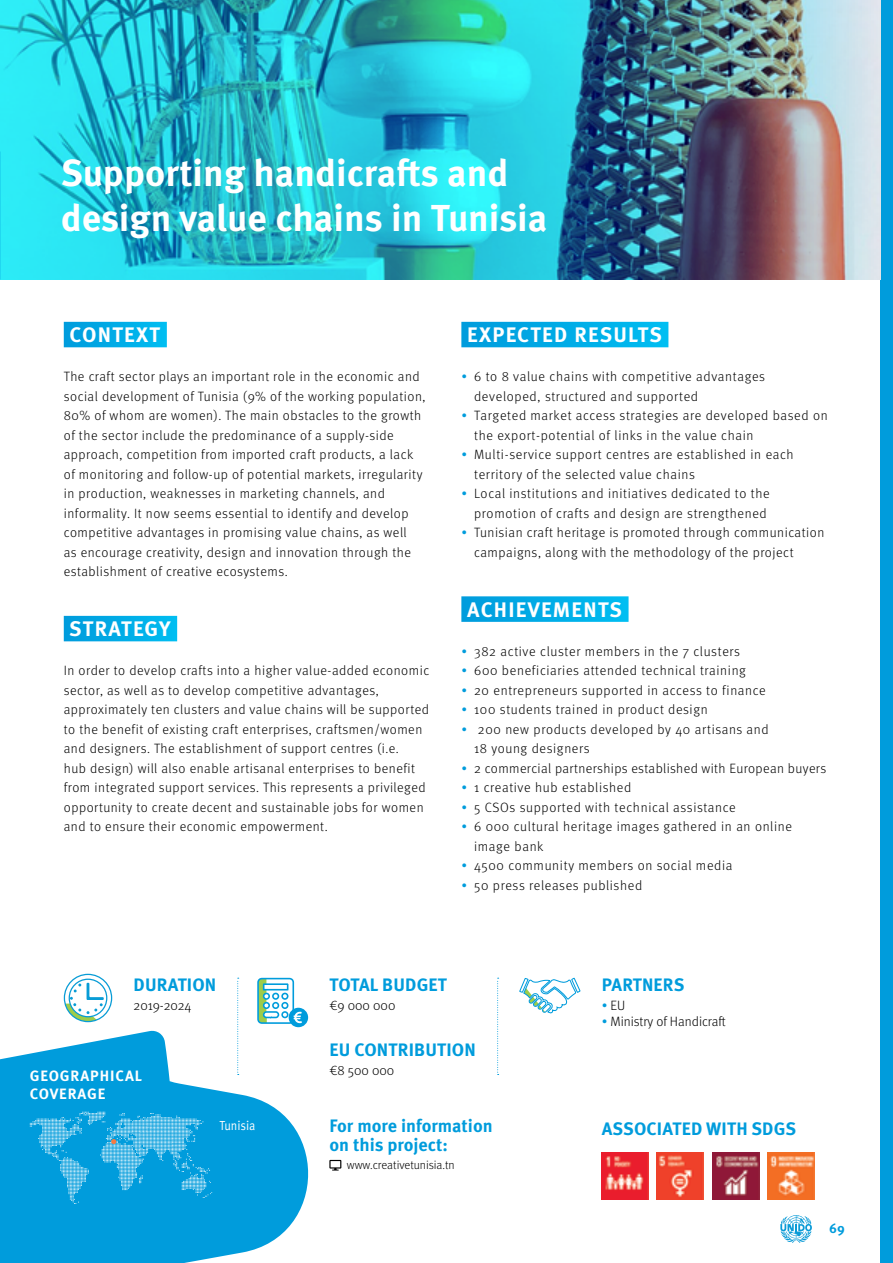
<style>
.page{position:relative;width:893px;height:1263px;background:#fff}
.page>*{position:absolute;margin:0;border:0;box-sizing:border-box;transform-origin:0 0}
.t1{font:700 37.5px/45px "Meta Pro";color:#fff}
.t2{font:700 21px "Meta Pro";letter-spacing:.06em;color:#fff}
.t3{font:700 18px "Meta Pro";letter-spacing:.01em;color:#009cdc}
.t4{font:700 15px/18px "Meta Pro";letter-spacing:.06em;color:#fff}
.t5{font:300 13.5px/19.5px "Meta Pro";letter-spacing:.04em;color:#000}
.t6{font:300 13.5px "Meta Pro";color:#000}
.t7{font:300 13.5px "Meta Pro";letter-spacing:-.005em;color:#000}
.t8{font:700 13.5px "Meta Pro";color:#009cdc}
.t9{font:13.2px "Meta Pro Norm";letter-spacing:-.01em;color:#fff;scale:.9 1}
.t10{font:300 12px "Meta Pro";letter-spacing:-.005em;color:#000}
.s1{color:#009cdc}
</style>
<div class="page">
<div style="left:880px;top:0;width:13px;height:1263px;background:#009cdc"></div>
<svg style="left:780px;top:1215px;width:32px;height:28px"></svg>
<svg style="left:0;top:1030px;width:309px;height:233px;fill:#009cdc"></svg>
<svg style="left:30px;top:1112px;width:182px;height:92px"></svg>
<div style="left:289px;top:1008px;width:19px;height:19px;background:#009cdc;border-radius:50%"></div>
<svg style="left:257px;top:977px;width:45px;height:48px"></svg>
<svg style="left:519px;top:977px;width:62px;height:37px"></svg>
<svg style="left:237px;top:978px;width:2px;height:97px"></svg>
<svg style="left:497px;top:978px;width:2px;height:97px"></svg>
<svg style="left:63px;top:973px;width:50px;height:50px"></svg>
<img style="left:602px;top:1152px;width:47px;height:47px">
<img style="left:712px;top:1152px;width:47px;height:47px">
<img style="left:767px;top:1152px;width:47px;height:47px">
<svg style="left:329px;top:1160px;width:12px;height:10px"></svg>
<div style="left:64px;top:322px;width:103px;height:25px;background:linear-gradient(to right,#009bdc,#00bdf1)"></div>
<div style="left:64px;top:616px;width:113px;height:25px;background:linear-gradient(to right,#009bdc,#00bdf1)"></div>
<div style="left:461px;top:322px;width:207px;height:25px;background:linear-gradient(to right,#009bdc,#00bdf1)"></div>
<div style="left:461px;top:596px;width:168px;height:26px;background:linear-gradient(to right,#009bdc,#00bdf1)"></div>
<img style="left:657px;top:1152px;width:47px;height:47px">
<svg style="left:0;top:0;width:64px;height:279px"></svg>
<img style="left:64px;top:0;width:816px;height:279px">
<h1 class="t1" style="left:61px;top:148px;width:488px">Supporting handicrafts and design value chains in Tunisia</h1>
<h2 class="t2" style="left:70px;top:318px;width:92px">CONTEXT</h2>
<p class="t5" style="left:64px;top:366px;width:363px">The craft sector plays an important role in the economic and social development of Tunisia (9% of the working population, 80% of whom are women). The main obstacles to the growth of the sector include the predominance of a supply-side approach, competition from imported craft products, a lack of monitoring and follow-up of potential markets, irregularity in production, weaknesses in marketing channels, and informality. It now seems essential to identify and develop competitive advantages in promising value chains, as well<br>as encourage creativity, design and innovation through the establishment of creative ecosystems.</p>
<h2 class="t2" style="left:69px;top:612px;width:103px">STRATEGY</h2>
<p class="t5" style="left:64px;top:660px;width:367px">In order to develop crafts into a higher value-added economic sector, as well as to develop competitive advantages, approximately ten clusters and value chains will be supported to the benefit of existing craft enterprises, craftsmen/women and designers. The establishment of support centres (i.e.<br>hub design) will also enable artisanal enterprises to benefit from integrated support services. This represents a privileged opportunity to create decent and sustainable jobs for women and to ensure their economic empowerment.</p>
<h2 class="t2" style="left:467px;top:318px;width:196px">EXPECTED RESULTS</h2>
<p class="t5" style="left:474px;top:366px;width:292px;text-indent:-13px"><span class="s1">•</span> 6 to 8 value chains with competitive advantages developed, structured and supported</p>
<p class="t5" style="left:474px;top:405px;width:355px;text-indent:-13px"><span class="s1">•</span> Targeted market access strategies are developed based on the export-potential of links in the value chain</p>
<p class="t5" style="left:474px;top:444px;width:321px;text-indent:-13px"><span class="s1">•</span> Multi-service support centres are established in each territory of the selected value chains</p>
<p class="t5" style="left:461px;top:483px;width:310px;text-align:right"><span class="s1">•</span> Local institutions and initiatives dedicated to the promotion of crafts and design are strengthened</p>
<p class="t5" style="left:474px;top:522px;width:352px;text-indent:-13px"><span class="s1">•</span> Tunisian craft heritage is promoted through communication campaigns, along with the methodology of the project</p>
<h2 class="t2" style="left:467px;top:593px;width:156px">ACHIEVEMENTS</h2>
<p class="t5" style="left:461px;top:640px;width:280px"><span class="s1">•</span> 382 active cluster members in the 7 clusters</p>
<p class="t5" style="left:461px;top:660px;width:286px"><span class="s1">•</span> 600 beneficiaries attended technical training</p>
<p class="t5" style="left:461px;top:679px;width:306px"><span class="s1">•</span> 20 entrepreneurs supported in access to finance</p>
<p class="t5" style="left:461px;top:699px;width:248px"><span class="s1">•</span> 100 students trained in product design</p>
<p class="t5" style="left:474px;top:718px;width:296px;text-indent:-13px"><span class="s1">•</span> 200 new products developed by 40 artisans and<br>18 young designers</p>
<p class="t5" style="left:461px;top:757px;width:366px"><span class="s1">•</span> 2 commercial partnerships established with European buyers</p>
<p class="t5" style="left:461px;top:777px;width:172px"><span class="s1">•</span> 1 creative hub established</p>
<p class="t5" style="left:461px;top:796px;width:276px"><span class="s1">•</span> 5 CSOs supported with technical assistance</p>
<p class="t5" style="left:474px;top:816px;width:319px;text-indent:-13px"><span class="s1">•</span> 6 000 cultural heritage images gathered in an online image bank</p>
<p class="t5" style="left:461px;top:855px;width:273px"><span class="s1">•</span> 4500 community members on social media</p>
<p class="t5" style="left:461px;top:874px;width:182px"><span class="s1">•</span> 50 press releases published</p>
<h3 class="t3" style="left:134px;top:971px;width:84px">DURATION</h3>
<h3 class="t3" style="left:329px;top:971px;width:119px">TOTAL BUDGET</h3>
<p class="t7" style="left:133px;top:996px;width:59px">2019-2024</p>
<p class="t5" style="left:329px;top:995px;width:68px">€9 000 000</p>
<h3 class="t3" style="left:602px;top:971px;width:84px">PARTNERS</h3>
<p class="t5" style="left:602px;top:995px;width:25px"><span class="s1">•</span> EU</p>
<p class="t6" style="left:602px;top:1012px;width:126px"><span class="s1">•</span> Ministry of Handicraft</p>
<p class="t4" style="left:30px;top:1065px;width:114px">GEOGRAPHICAL<br>COVERAGE</p>
<p class="t9" style="left:219px;top:1115px;width:42px">Tunisia</p>
<h3 class="t3" style="left:329px;top:1036px;width:148px">EU CONTRIBUTION</h3>
<p class="t5" style="left:329px;top:1060px;width:66px">€8 500 000</p>
<h3 class="t3" style="left:329px;top:1111px;width:165px">For more information</h3>
<h3 class="t3" style="left:602px;top:1114px;width:196px">ASSOCIATED WITH SDGS</h3>
<h3 class="t3" style="left:329px;top:1131px;width:120px">on this project:</h3>
<p class="t10" style="left:347px;top:1156px;width:109px">www.creativetunisia.tn</p>
<p class="t8" style="left:829px;top:1217px;width:17px">69</p>
</div>
